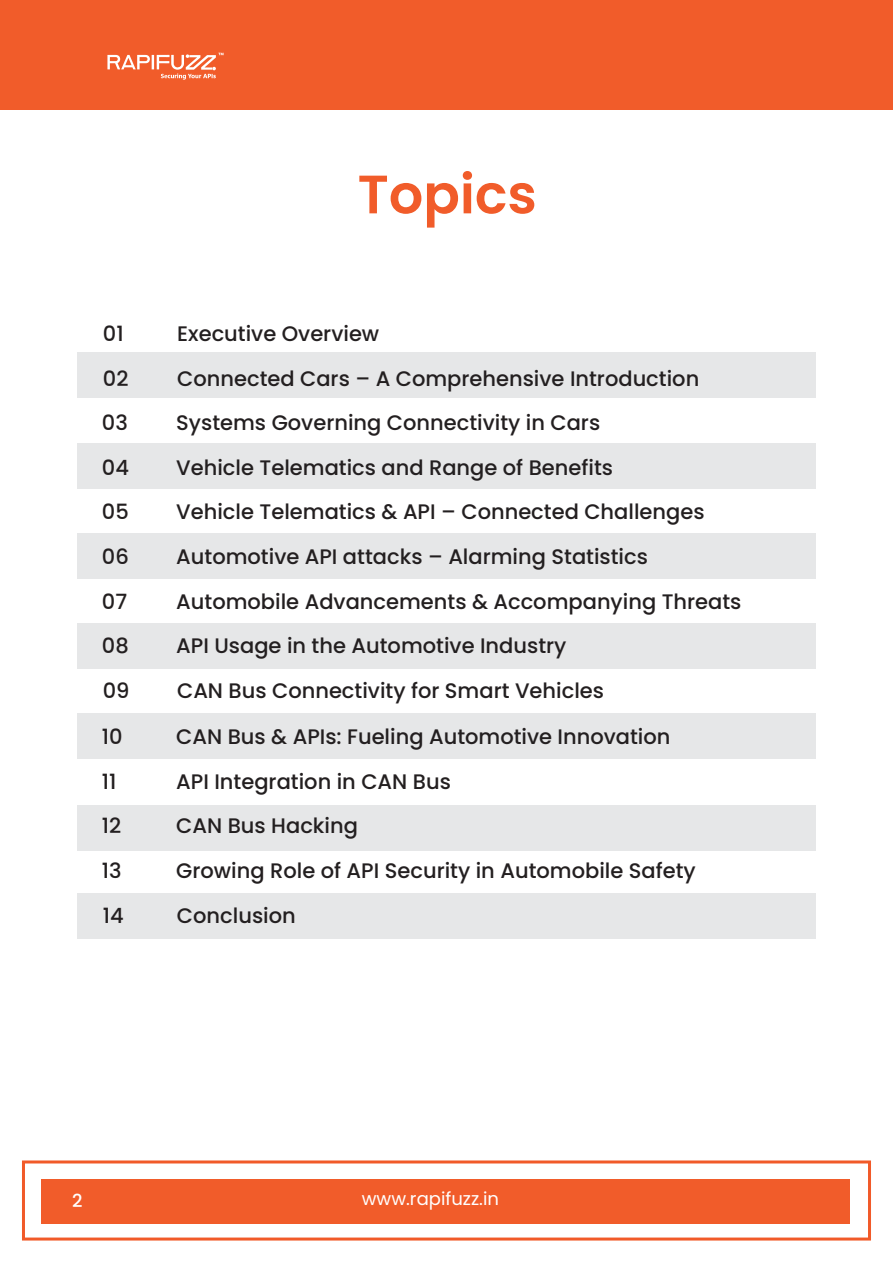
<style>
.page{position:relative;width:893px;height:1263px;background:#fff}
.page>*{position:absolute;margin:0;border:0;box-sizing:border-box;transform-origin:0 0}
.t1{font:600 54px "Poppins";color:#f15c2a}
.t2{font:500 21px "Poppins";color:#231f20}
.t3{font:18px "Poppins";color:#fff}
.t4{font:500 18px "Poppins";color:#fff}
</style>
<div class="page">
<div style="left:1px;top:0;width:892px;height:110px;background:#f15c2a"></div>
<div style="left:77px;top:352px;width:738px;height:46px;background:#e6e7e8"></div>
<div style="left:77px;top:443px;width:738px;height:46px;background:#e6e7e8"></div>
<div style="left:77px;top:533px;width:738px;height:46px;background:#e6e7e8"></div>
<div style="left:77px;top:623px;width:738px;height:46px;background:#e6e7e8"></div>
<div style="left:77px;top:713px;width:738px;height:46px;background:#e6e7e8"></div>
<div style="left:77px;top:893px;width:738px;height:46px;background:#e6e7e8"></div>
<div style="left:77px;top:805px;width:738px;height:45px;background:#e6e7e8"></div>
<div style="left:41px;top:1179px;width:809px;height:45px;background:#f15c2a"></div>
<div style="left:22px;top:1160px;width:849px;height:80px;border:3px solid #f15a29"></div>
<svg style="left:107px;top:53px;width:117px;height:27px"></svg>
<h1 class="t1" style="left:358px;top:163px;width:181px">Topics</h1>
<p class="t2" style="left:103px;top:322px;width:22px">01</p>
<p class="t2" style="left:177px;top:322px;width:204px">Executive Overview</p>
<p class="t2" style="left:103px;top:367px;width:27px">02</p>
<p class="t2" style="left:177px;top:367px;width:524px">Connected Cars – A Comprehensive Introduction</p>
<p class="t2" style="left:102px;top:410px;width:27px">03</p>
<p class="t2" style="left:176px;top:410px;width:425px">Systems Governing Connectivity in Cars</p>
<p class="t2" style="left:102px;top:455px;width:29px">04</p>
<p class="t2" style="left:176px;top:455px;width:438px">Vehicle Telematics and Range of Benefits</p>
<p class="t2" style="left:102px;top:500px;width:28px">05</p>
<p class="t2" style="left:176px;top:500px;width:530px">Vehicle Telematics &amp; API – Connected Challenges</p>
<p class="t2" style="left:102px;top:545px;width:28px">06</p>
<p class="t2" style="left:176px;top:545px;width:473px">Automotive API attacks – Alarming Statistics</p>
<p class="t2" style="left:102px;top:589px;width:27px">07</p>
<p class="t2" style="left:176px;top:589px;width:567px">Automobile Advancements &amp; Accompanying Threats</p>
<p class="t2" style="left:102px;top:633px;width:28px">08</p>
<p class="t2" style="left:176px;top:633px;width:392px">API Usage in the Automotive Industry</p>
<p class="t2" style="left:103px;top:678px;width:28px">09</p>
<p class="t2" style="left:177px;top:678px;width:428px">CAN Bus Connectivity for Smart Vehicles</p>
<p class="t2" style="left:102px;top:724px;width:22px">10</p>
<p class="t2" style="left:176px;top:724px;width:496px">CAN Bus &amp; APIs: Fueling Automotive Innovation</p>
<p class="t2" style="left:102px;top:769px;width:16px">11</p>
<p class="t2" style="left:176px;top:769px;width:276px">API Integration in CAN Bus</p>
<p class="t2" style="left:102px;top:814px;width:21px">12</p>
<p class="t2" style="left:176px;top:814px;width:183px">CAN Bus Hacking</p>
<p class="t2" style="left:102px;top:859px;width:21px">13</p>
<p class="t2" style="left:176px;top:859px;width:521px">Growing Role of API Security in Automobile Safety</p>
<p class="t2" style="left:103px;top:904px;width:22px">14</p>
<p class="t2" style="left:177px;top:904px;width:120px">Conclusion</p>
<p class="t4" style="left:72px;top:1190px;width:12px">2</p>
<p class="t3" style="left:362px;top:1189px;width:139px">www.rapifuzz.in</p>
</div>
